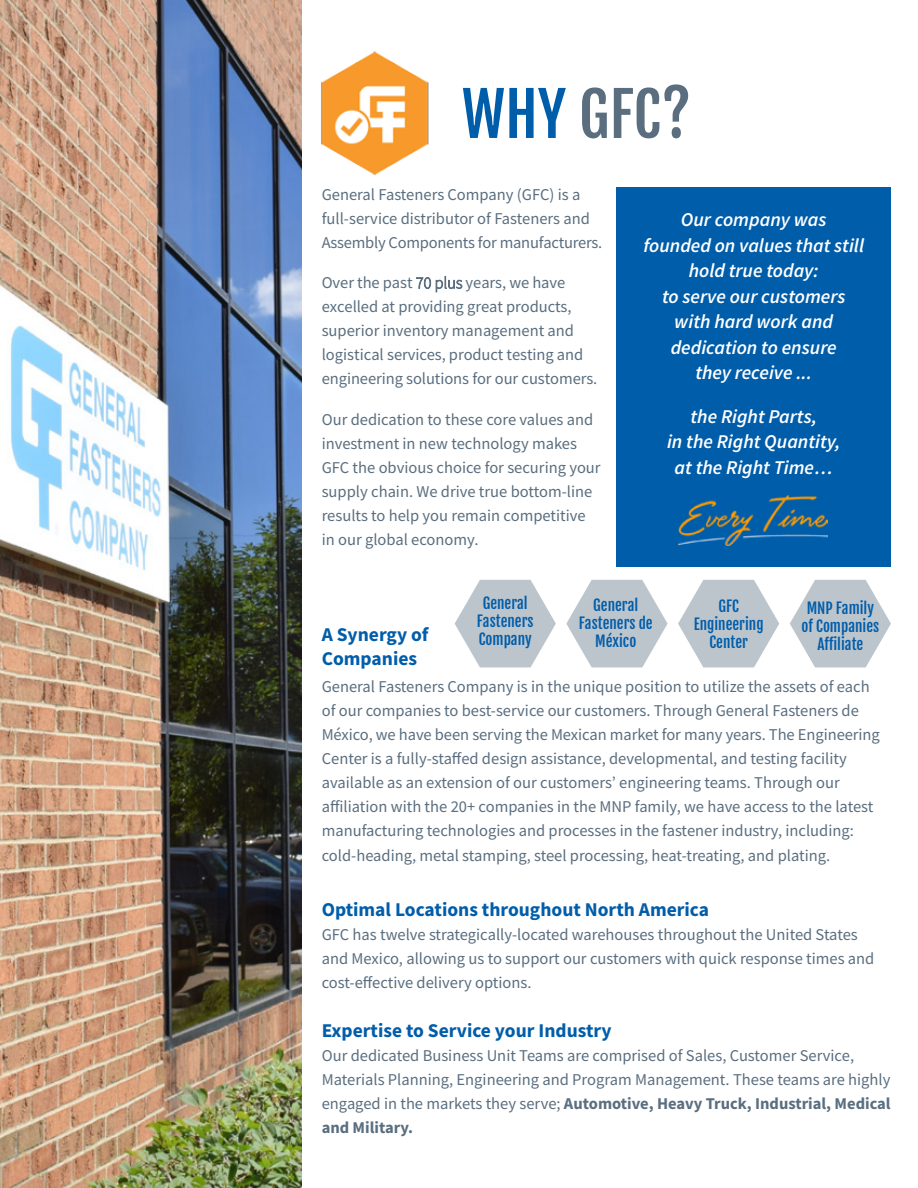
<style>
.page{position:relative;width:918px;height:1188px;background:#fff}
.page>*{position:absolute;margin:0;border:0;box-sizing:border-box;transform-origin:0 0}
.t1{font:60px "Fjalla One";color:#5a6e7f}
.t2{font:italic 600 19.5px/25.5px "Source Sans Pro";color:#fff;text-align:center}
.t3{font:700 19.5px/23.4px "Source Sans Pro";color:#005daa}
.t4{font:16.5px/24px "Source Sans Pro";color:#5a6e7f}
.t5{font:15px/18px "Fjalla One";color:#005daa;text-align:center}
.s1{color:#005daa}
.s2{font-weight:300}
.s3{font-weight:700}
</style>
<div class="page">
<img style="left:0;top:0;width:302px;height:1188px">
<div style="left:616px;top:188px;width:275px;height:379px;background:#005daa"></div>
<img style="left:321px;top:51px;width:108px;height:124px">
<img style="left:678px;top:495px;width:150px;height:51px">
<svg style="left:455px;top:580px;width:101px;height:87px"></svg>
<svg style="left:566px;top:580px;width:102px;height:87px"></svg>
<svg style="left:678px;top:580px;width:101px;height:87px"></svg>
<svg style="left:790px;top:580px;width:101px;height:87px"></svg>
<h1 class="t1" style="left:462px;top:77px;width:231px"><span class="s1">WHY</span> GFC?</h1>
<p class="t4" style="left:322px;top:183px;width:282px">General Fasteners Company (GFC) is a full-service distributor of Fasteners and<br>Assembly Components for manufacturers.</p>
<p class="t4" style="left:322px;top:271px;width:277px">Over the past <span class="s2">70 plus</span> years, we have excelled at providing great products, superior inventory management and logistical services, product testing and engineering solutions for our customers.</p>
<p class="t4" style="left:322px;top:407px;width:280px">Our dedication to these core values and investment in new technology makes GFC the obvious choice for securing your supply chain. We drive true bottom-line results to help you remain competitive in our global economy.</p>
<p class="t2" style="left:643px;top:207px;width:222px">Our company was<br>founded on values that still hold true today:<br>to serve our customers with hard work and dedication to ensure<br>they receive ...</p>
<p class="t2" style="left:667px;top:403px;width:175px">the Right Parts,<br>in the Right Quantity, at the Right Time…</p>
<p class="t5" style="left:477px;top:594px;width:58px">General<br>Fasteners<br>Company</p>
<p class="t5" style="left:579px;top:596px;width:75px">General<br>Fasteners de<br>México</p>
<p class="t5" style="left:694px;top:597px;width:71px">GFC<br>Engineering<br>Center</p>
<p class="t5" style="left:801px;top:600px;width:79px">MNP Family of Companies<br>Affiliate</p>
<p class="t3" style="left:322px;top:623px;width:108px">A Synergy of<br>Companies</p>
<p class="t4" style="left:322px;top:675px;width:560px">General Fasteners Company is in the unique position to utilize the assets of each of our companies to best-service our customers. Through General Fasteners de México, we have been serving the Mexican market for many years. The Engineering Center is a fully-staffed design assistance, developmental, and testing facility available as an extension of our customers’ engineering teams. Through our affiliation with the 20+ companies in the MNP family, we have access to the latest manufacturing technologies and processes in the fastener industry, including: cold-heading, metal stamping, steel processing, heat-treating, and plating.</p>
<p class="t3" style="left:322px;top:897px;width:389px">Optimal Locations throughout North America</p>
<p class="t4" style="left:322px;top:922px;width:554px">GFC has twelve strategically-located warehouses throughout the United States and Mexico, allowing us to support our customers with quick response times and cost-effective delivery options.</p>
<p class="t3" style="left:322px;top:1019px;width:291px">Expertise to Service your Industry</p>
<p class="t4" style="left:322px;top:1043px;width:570px">Our dedicated Business Unit Teams are comprised of Sales, Customer Service, Materials Planning, Engineering and Program Management. These teams are highly engaged in the markets they serve; <span class="s3">Automotive, Heavy Truck, Industrial, Medical and Military.</span></p>
</div>
